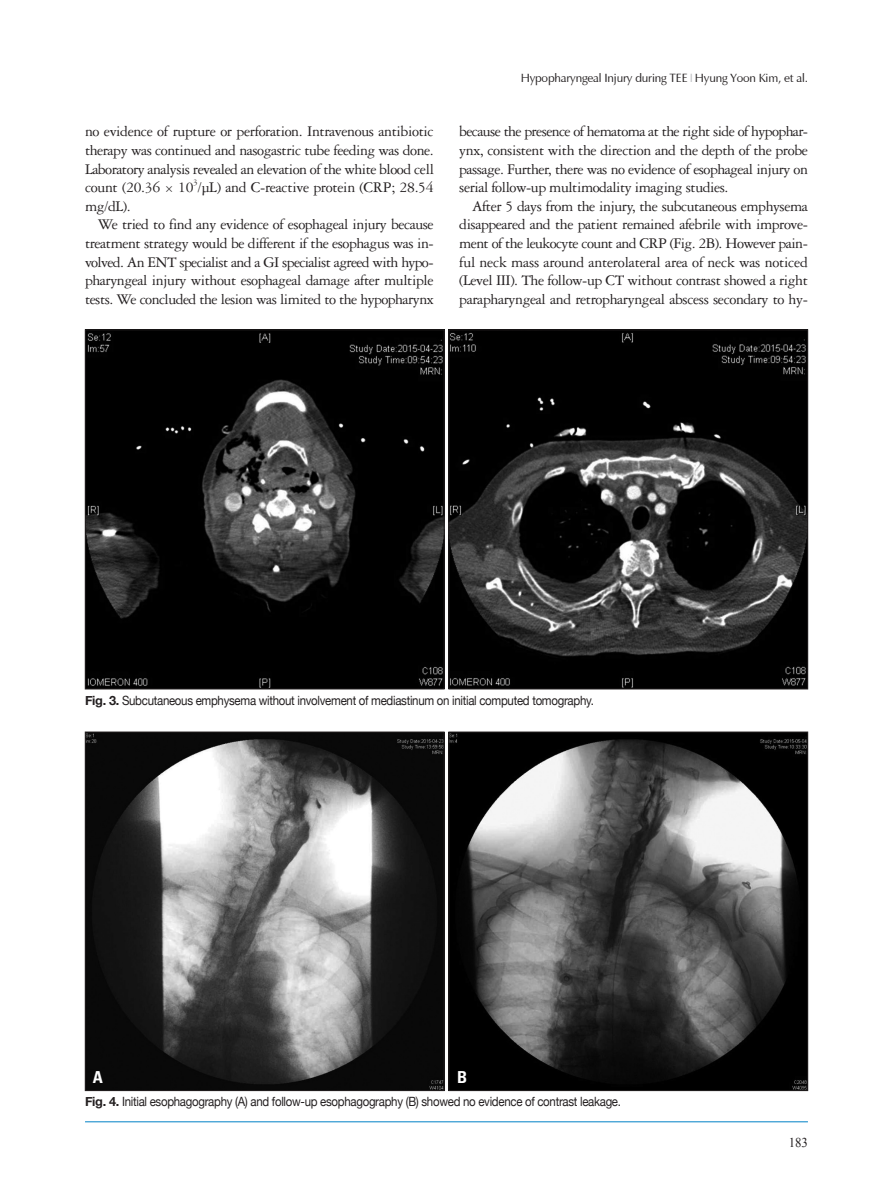
<style>
.page{position:relative;width:893px;height:1191px;background:#fff}
.page>*{position:absolute;margin:0;border:0;box-sizing:border-box;transform-origin:0 0}
.t1{font:700 condensed 16.5px "Univers LT Std";color:#fff}
.본문{font:15.75px/18.6px "Garamond 3 LT Std";letter-spacing:-.03em;color:#231f20;text-align:justify}
.t2{font:13.5px "Times New Roman";color:#231f20;scale:.95 1}
.그림제목{font:12.75px "Helvetica Neue";letter-spacing:-.025em;color:#231f20;scale:.9 1}
._06-하시라{font:12px "Eterna";letter-spacing:-.015em;color:#231f20}
.본문-2{font:9.15px "Garamond 3 LT Std";color:#231f20}
.s1{font-family:"Metalcut";font-weight:700;font-size:11.25px;color:#bcbdc0}
.s2{font-weight:700}
</style>
<div class="page">
<hr style="left:85px;top:1121px;width:723px;height:1px;background:#0081c7">
<img style="left:87px;top:332px;width:355px;height:355px">
<div style="left:85px;top:330px;width:359px;height:359px;border:1px solid #231f20"></div>
<img style="left:451px;top:332px;width:355px;height:355px">
<div style="left:449px;top:330px;width:359px;height:359px;border:1px solid #231f20"></div>
<img style="left:87px;top:734px;width:355px;height:354px">
<div style="left:85px;top:732px;width:359px;height:358px;border:1px solid #231f20"></div>
<img style="left:451px;top:734px;width:355px;height:354px">
<div style="left:449px;top:732px;width:359px;height:358px;border:1px solid #231f20"></div>
<p class="본문" style="left:85px;top:122px;width:350px">no evidence of rupture or perforation. Intravenous antibiotic therapy was continued and nasogastric tube feeding was done.<br>Laboratory analysis revealed an elevation of the white blood cell count (20.36 × 10 /μL) and C-reactive protein (CRP; 28.54</p>
<p class="본문-2" style="left:193px;top:177px;width:6px">3</p>
<p class="본문" style="left:85px;top:197px;width:47px">mg/dL).</p>
<p class="본문" style="left:85px;top:215px;width:350px;text-indent:13px">We tried to find any evidence of esophageal injury because treatment strategy would be different if the esophagus was in&shy;volved. An ENT specialist and a GI specialist agreed with hypo&shy;pharyngeal injury without esophageal damage after multiple tests. We concluded the lesion was limited to the hypopharynx</p>
<p class="_06-하시라" style="left:521px;top:71px;width:289px">Hypopharyngeal Injury during TEE <span class="s1">|</span> Hyung Yoon Kim, et al.</p>
<p class="본문" style="left:459px;top:122px;width:350px">because the presence of hematoma at the right side of hypophar&shy;ynx, consistent with the direction and the depth of the probe passage. Further, there was no evidence of esophageal injury on serial follow-up multimodality imaging studies.</p>
<p class="본문" style="left:459px;top:197px;width:350px;text-indent:13px">After 5 days from the injury, the subcutaneous emphysema disappeared and the patient remained afebrile with improve&shy;ment of the leukocyte count and CRP (Fig. 2B). However pain&shy;ful neck mass around anterolateral area of neck was noticed (Level III). The follow-up CT without contrast showed a right parapharyngeal and retropharyngeal abscess secondary to hy-</p>
<p class="그림제목" style="left:85px;top:691px;width:567px"><span class="s2">Fig. 3.</span> Subcutaneous emphysema without involvement of mediastinum on initial computed tomography.</p>
<p class="t1" style="left:93px;top:1067px;width:12px">A</p>
<p class="t1" style="left:457px;top:1067px;width:12px">B</p>
<p class="그림제목" style="left:85px;top:1092px;width:597px"><span class="s2">Fig. 4.</span> Initial esophagography (A) and follow-up esophagography (B) showed no evidence of contrast leakage.</p>
<p class="t2" style="left:789px;top:1133px;width:22px">183</p>
</div>
